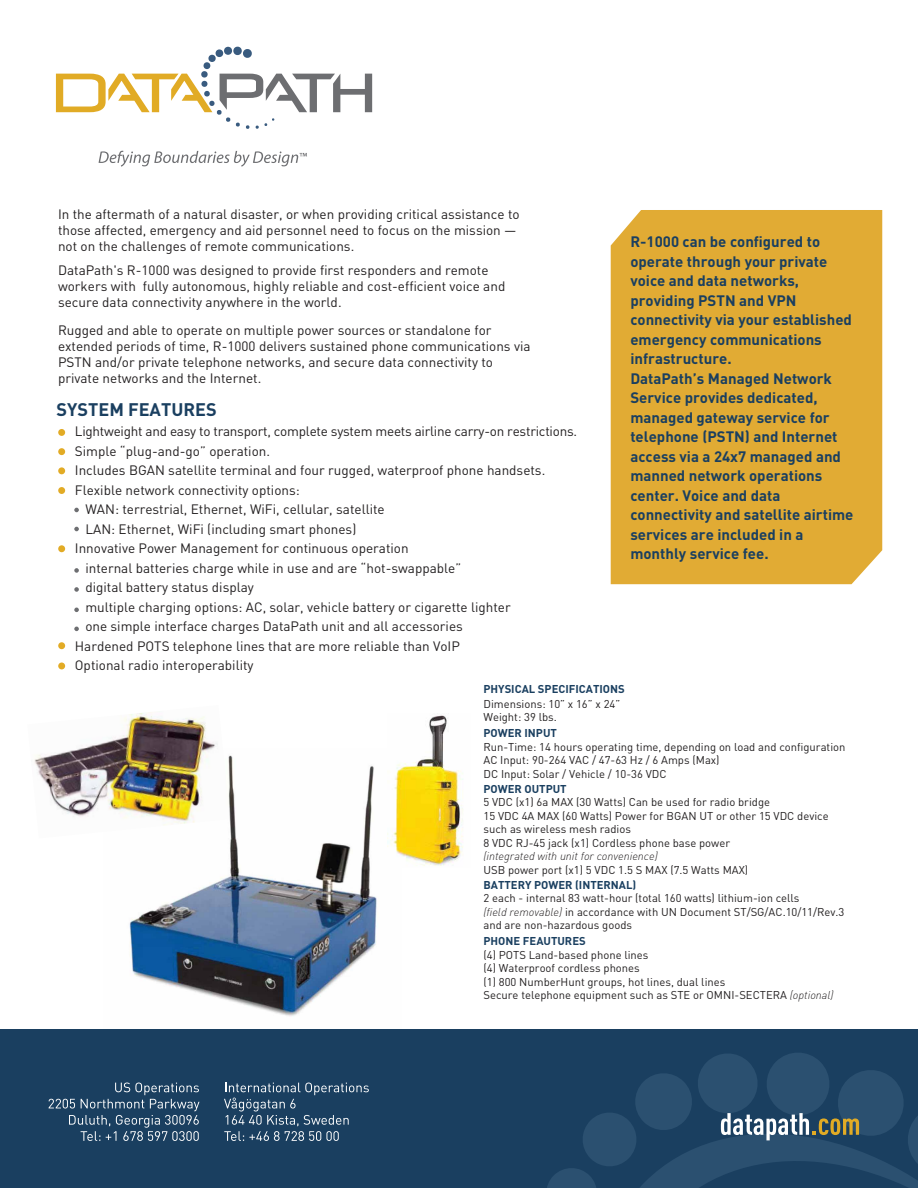
<style>
.page{position:relative;width:918px;height:1188px;background:#fff}
.page>*{position:absolute;margin:0;border:0;box-sizing:border-box;transform-origin:0 0}
.t1{font:700 18px "DINOT";color:#1a3f60}
.t2{font:700 15px/19.5px "DINOT";color:#1a3f60}
.t3{font:13.5px/16.2px "DINOT";color:#221f20}
.t4{font:13.5px "DINOT";letter-spacing:-.02em;color:#221f20}
.t5{font:11.25px/13.5px "DINOT";color:#221f20}
.t6{font:700 11.25px "DINOT";color:#1a3f60}
.t7{font:italic 300 11.25px "DINOT";color:#221f20}
.s1{font-weight:300;font-style:italic}
</style>
<div class="page">
<div style="left:58px;top:429px;width:7px;height:7px;background:#e2ab25;border-radius:50%"></div>
<div style="left:58px;top:448px;width:7px;height:7px;background:#e2ab25;border-radius:50%"></div>
<div style="left:58px;top:467px;width:7px;height:7px;background:#e2ab25;border-radius:50%"></div>
<div style="left:58px;top:487px;width:7px;height:7px;background:#e2ab25;border-radius:50%"></div>
<div style="left:58px;top:545px;width:7px;height:7px;background:#e2ab25;border-radius:50%"></div>
<div style="left:58px;top:642px;width:7px;height:7px;background:#e2ab25;border-radius:50%"></div>
<div style="left:58px;top:663px;width:7px;height:6px;background:#e2ab25;border-radius:50%"></div>
<svg style="left:74px;top:508px;width:5px;height:4px"></svg>
<svg style="left:74px;top:527px;width:5px;height:4px"></svg>
<svg style="left:74px;top:568px;width:5px;height:5px"></svg>
<svg style="left:74px;top:587px;width:5px;height:5px"></svg>
<svg style="left:74px;top:608px;width:5px;height:4px"></svg>
<svg style="left:74px;top:627px;width:5px;height:4px"></svg>
<img style="left:129px;top:755px;width:248px;height:261px">
<img style="left:387px;top:715px;width:76px;height:151px">
<img style="left:34px;top:712px;width:196px;height:126px">
<div style="left:611px;top:210px;width:271px;height:374px;background:#e1ab34"></div>
<div style="left:0;top:1029px;width:918px;height:159px;background:#1a3f60"></div>
<svg style="left:547px;top:1053px;width:371px;height:135px"></svg>
<svg style="left:49px;top:1083px;width:150px;height:58px"></svg>
<svg style="left:224px;top:1083px;width:145px;height:58px"></svg>
<svg style="left:56px;top:47px;width:316px;height:82px"></svg>
<svg style="left:99px;top:151px;width:208px;height:16px"></svg>
<p class="t3" style="left:58px;top:205px;width:463px">In the aftermath of a natural disaster, or when providing critical assistance to those affected, emergency and aid personnel need to focus on the mission — not on the challenges of remote communications.</p>
<p class="t3" style="left:58px;top:261px;width:449px">DataPath's R-1000 was designed to provide first responders and remote workers with fully autonomous, highly reliable and cost-efficient voice and secure data connectivity anywhere in the world.</p>
<p class="t3" style="left:58px;top:321px;width:474px">Rugged and able to operate on multiple power sources or standalone for extended periods of time, R-1000 delivers sustained phone communications via PSTN and/or private telephone networks, and secure data connectivity to private networks and the Internet.</p>
<h1 class="t1" style="left:57px;top:398px;width:162px">SYSTEM FEATURES</h1>
<p class="t4" style="left:75px;top:422px;width:504px">Lightweight and easy to transport, complete system meets airline carry-on restrictions.</p>
<p class="t3" style="left:75px;top:442px;width:197px">Simple “plug-and-go” operation.</p>
<p class="t3" style="left:75px;top:462px;width:472px">Includes BGAN satellite terminal and four rugged, waterproof phone handsets.</p>
<p class="t3" style="left:75px;top:481px;width:226px">Flexible network connectivity options:</p>
<p class="t3" style="left:85px;top:501px;width:301px">WAN: terrestrial, Ethernet, WiFi, cellular, satellite</p>
<p class="t3" style="left:85px;top:520px;width:272px">LAN: Ethernet, WiFi (including smart phones)</p>
<p class="t3" style="left:75px;top:540px;width:335px">Innovative Power Management for continuous operation</p>
<p class="t3" style="left:85px;top:559px;width:377px">internal batteries charge while in use and are “hot-swappable”</p>
<p class="t3" style="left:85px;top:579px;width:170px">digital battery status display</p>
<p class="t3" style="left:85px;top:598px;width:427px">multiple charging options: AC, solar, vehicle battery or cigarette lighter</p>
<p class="t3" style="left:85px;top:618px;width:379px">one simple interface charges DataPath unit and all accessories</p>
<p class="t3" style="left:75px;top:637px;width:387px">Hardened POTS telephone lines that are more reliable than VoIP</p>
<p class="t3" style="left:75px;top:657px;width:180px">Optional radio interoperability</p>
<p class="t2" style="left:630px;top:231px;width:225px">R-1000 can be configured to operate through your private voice and data networks, providing PSTN and VPN connectivity via your established emergency communications infrastructure.<br>DataPath’s Managed Network<br>Service provides dedicated, managed gateway service for telephone (PSTN) and Internet access via a 24x7 managed and manned network operations center. Voice and data connectivity and satellite airtime services are included in a monthly service fee.</p>
<p class="t6" style="left:483px;top:681px;width:143px">PHYSICAL SPECIFICATIONS</p>
<p class="t5" style="left:483px;top:696px;width:138px">Dimensions: 10” x 16” x 24”<br>Weight: 39 lbs.</p>
<p class="t6" style="left:483px;top:726px;width:75px">POWER INPUT</p>
<p class="t5" style="left:483px;top:739px;width:364px">Run-Time: 14 hours operating time, depending on load and configuration<br>AC Input: 90-264 VAC / 47-63 Hz / 6 Amps (Max)<br>DC Input: Solar / Vehicle / 10-36 VDC</p>
<p class="t6" style="left:483px;top:781px;width:85px">POWER OUTPUT</p>
<p class="t5" style="left:483px;top:795px;width:347px">5 VDC (x1) 6a MAX (30 Watts) Can be used for radio bridge<br>15 VDC 4A MAX (60 Watts) Power for BGAN UT or other 15 VDC device such as wireless mesh radios<br>8 VDC RJ-45 jack (x1) Cordless phone base power</p>
<p class="t7" style="left:483px;top:848px;width:176px">(integrated with unit for convenience)</p>
<p class="t5" style="left:483px;top:862px;width:266px">USB power port (x1) 5 VDC 1.5 S MAX (7.5 Watts MAX)</p>
<p class="t6" style="left:483px;top:878px;width:154px">BATTERY POWER (INTERNAL)</p>
<p class="t5" style="left:483px;top:891px;width:363px">2 each - internal 83 watt-hour (total 160 watts) lithium-ion cells<br><span class="s1">(field removable)</span> in accordance with UN Document ST/SG/AC.10/11/Rev.3 and are non-hazardous goods</p>
<p class="t6" style="left:483px;top:933px;width:104px">PHONE FEAUTURES</p>
<p class="t5" style="left:483px;top:948px;width:352px">(4) POTS Land-based phone lines<br>(4) Waterproof cordless phones<br>(1) 800 NumberHunt groups, hot lines, dual lines<br>Secure telephone equipment such as STE or OMNI-SECTERA <span class="s1">(optional)</span></p>
</div>
